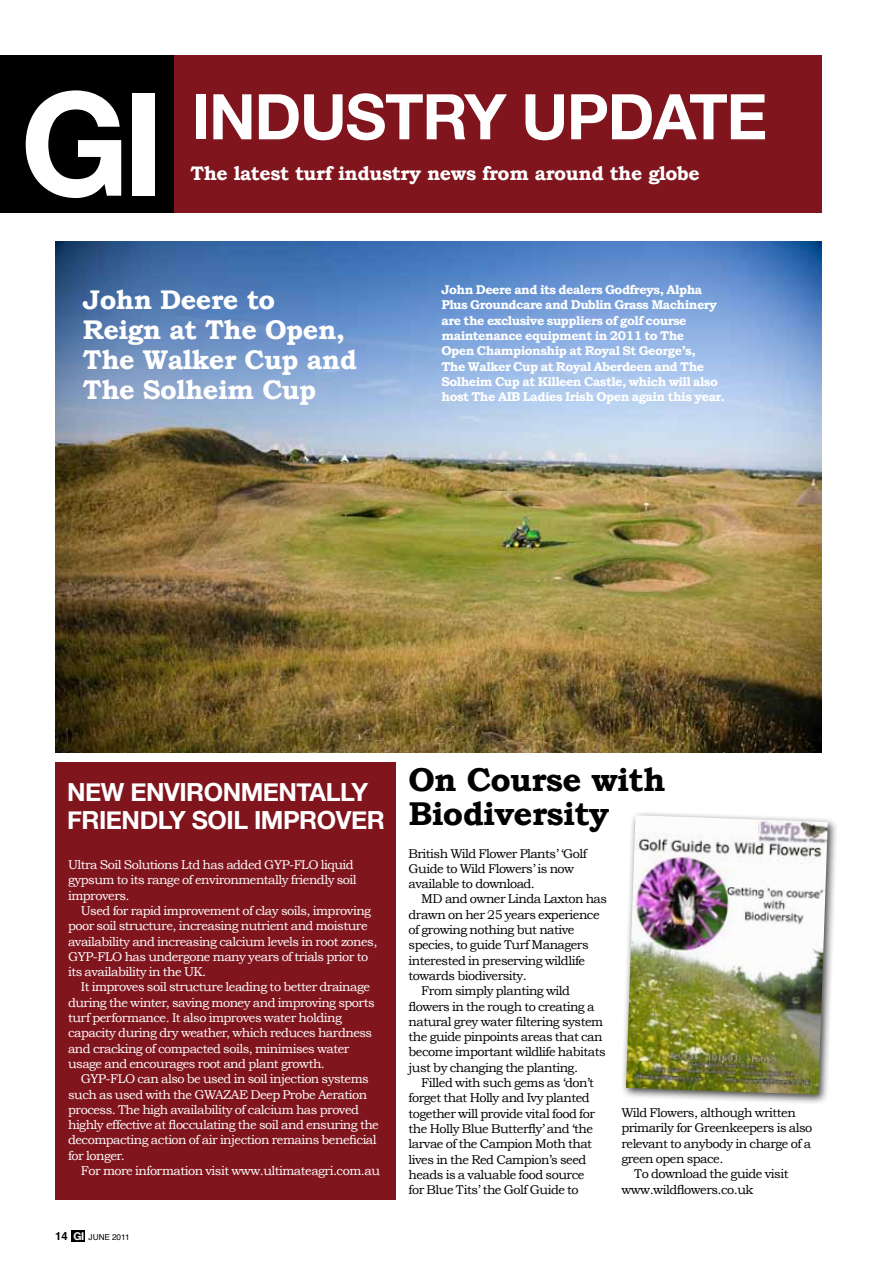
<style>
.page{position:relative;width:893px;height:1263px;background:#fff}
.page>*{position:absolute;margin:0;border:0;box-sizing:border-box;transform-origin:0 0}
.t1{font:700 144px "Helvetica Neue";color:#fff}
.t2{font:700 63px "Helvetica Neue";letter-spacing:-.02em;color:#fff}
.t3{font:700 33px/34.5px "Bookman Old Style";letter-spacing:-.02em;color:#000}
.t4{font:700 27px/30px "Bookman Old Style";letter-spacing:-.02em;color:#fff}
.t5{font:700 24.9px/28px "Helvetica Neue";letter-spacing:-.02em;color:#fff}
.t6{font:700 19.5px "Bookman Old Style";letter-spacing:-.02em;color:#fff}
.t7{font:12.75px/15.3px "Bookman Old Style";letter-spacing:-.04em;color:#fff}
.t8{font:12.75px/15.3px "Bookman Old Style";letter-spacing:-.04em;color:#000}
.t9{font:700 12.75px/15.3px "Bookman Old Style";letter-spacing:-.04em;color:#fff}
.t10{font:8.25px "Helvetica";color:#000}
.s1{font-weight:700;font-size:11.25px}
.s2{font-family:"Helvetica Neue";font-weight:700;font-size:10.8px;color:#fff}
</style>
<div class="page">
<img style="left:55px;top:242px;width:766px;height:510px">
<div style="left:71px;top:1230px;width:14px;height:11px;background:#000"></div>
<div style="left:0;top:55px;width:821px;height:158px;background:#81151e"></div>
<div style="left:0;top:55px;width:173px;height:158px;background:#000"></div>
<div style="left:55px;top:762px;width:340px;height:437px;background:#81151e"></div>
<div style="left:621px;top:810px;width:217px;height:295px;background:#000;opacity:.75"></div>
<img style="left:625px;top:815px;width:202px;height:279px">
<h1 class="t1" style="left:20px;top:55px;width:146px">GI</h1>
<h2 class="t2" style="left:192px;top:78px;width:500px">INDUSTRY UPDATE</h2>
<h3 class="t6" style="left:190px;top:161px;width:510px">The latest turf industry news from around the globe</h3>
<h3 class="t4" style="left:83px;top:284px;width:275px">John Deere to<br>Reign at The Open,<br>The Walker Cup and<br>The Solheim Cup</h3>
<p class="t9" style="left:441px;top:282px;width:285px">John Deere and its dealers Godfreys, Alpha Plus Groundcare and Dublin Grass Machinery are the exclusive suppliers of golf course maintenance equipment in 2011 to The<br>Open Championship at Royal St George’s,<br>The Walker Cup at Royal Aberdeen and The Solheim Cup at Killeen Castle, which will also host The AIB Ladies Irish Open again this year.</p>
<h3 class="t5" style="left:67px;top:777px;width:319px">NEW ENVI RONMENTALLY<br>FRIENDLY SOIL IM PROVER</h3>
<p class="t7" style="left:68px;top:857px;width:290px">Ultra Soil Solutions Ltd has added GYP-FLO liquid gypsum to its range of environmentally friendly soil improvers.</p>
<p class="t7" style="left:68px;top:903px;width:311px;text-indent:13px">Used for rapid improvement of clay soils, improving poor soil structure, increasing nutrient and moisture availability and increasing calcium levels in root zones, GYP-FLO has undergone many years of trials prior to its availability in the UK.</p>
<p class="t7" style="left:68px;top:979px;width:308px;text-indent:13px">It improves soil structure leading to better drainage during the winter, saving money and improving sports turf performance. It also improves water holding capacity during dry weather, which reduces hardness and cracking of compacted soils, minimises water usage and encourages root and plant growth.</p>
<p class="t7" style="left:68px;top:1071px;width:312px;text-indent:13px">GYP-FLO can also be used in soil injection systems such as used with the GWAZAE Deep Probe Aeration process. The high availability of calcium has proved highly effective at flocculating the soil and ensuring the decompacting action of air injection remains beneficial for longer.</p>
<p class="t7" style="left:81px;top:1163px;width:300px">For more information visit www.ultimateagri.com.au</p>
<p class="t10" style="left:55px;top:1231px;width:76px"><span class="s1">14</span> <span class="s2">GI</span> JUNE 2011</p>
<h3 class="t3" style="left:408px;top:762px;width:258px">On Course with<br>Biodiversity</h3>
<p class="t8" style="left:408px;top:845px;width:180px">British Wild Flower Plants’ ‘Golf<br>Guide to Wild Flowers’ is now available to download.</p>
<p class="t8" style="left:421px;top:891px;width:187px">MD and owner Linda Laxton has</p>
<p class="t8" style="left:408px;top:907px;width:192px">drawn on her 25 years experience</p>
<p class="t8" style="left:408px;top:922px;width:167px">of growing nothing but native</p>
<p class="t8" style="left:408px;top:937px;width:181px">species, to guide Turf Managers</p>
<p class="t8" style="left:408px;top:953px;width:178px">interested in preserving wildlife</p>
<p class="t8" style="left:408px;top:968px;width:120px">towards biodiversity.</p>
<p class="t8" style="left:421px;top:983px;width:150px">From simply planting wild</p>
<p class="t8" style="left:408px;top:998px;width:187px">flowers in the rough to creating a</p>
<p class="t8" style="left:408px;top:1014px;width:196px">natural grey water filtering system</p>
<p class="t8" style="left:408px;top:1029px;width:195px">the guide pinpoints areas that can</p>
<p class="t8" style="left:408px;top:1044px;width:198px">become important wildlife habitats</p>
<p class="t8" style="left:408px;top:1060px;width:171px">just by changing the planting.</p>
<p class="t8" style="left:421px;top:1075px;width:174px">Filled with such gems as ‘don’t</p>
<p class="t8" style="left:408px;top:1090px;width:182px">forget that Holly and Ivy planted</p>
<p class="t8" style="left:408px;top:1106px;width:188px">together will provide vital food for</p>
<p class="t8" style="left:408px;top:1121px;width:186px">the Holly Blue Butterfly’ and ‘the</p>
<p class="t8" style="left:408px;top:1136px;width:185px">larvae of the Campion Moth that</p>
<p class="t8" style="left:408px;top:1151px;width:179px">lives in the Red Campion’s seed</p>
<p class="t8" style="left:408px;top:1167px;width:177px">heads is a valuable food source</p>
<p class="t8" style="left:408px;top:1182px;width:172px">for Blue Tits’ the Golf Guide to</p>
<p class="t8" style="left:621px;top:1105px;width:176px">Wild Flowers, although written</p>
<p class="t8" style="left:621px;top:1120px;width:192px">primarily for Greenkeepers is also</p>
<p class="t8" style="left:621px;top:1136px;width:191px">relevant to anybody in charge of a</p>
<p class="t8" style="left:621px;top:1151px;width:103px">green open space.</p>
<p class="t8" style="left:634px;top:1166px;width:156px">To download the guide visit</p>
<p class="t8" style="left:621px;top:1181px;width:134px">www.wildflowers.co.uk</p>
</div>
